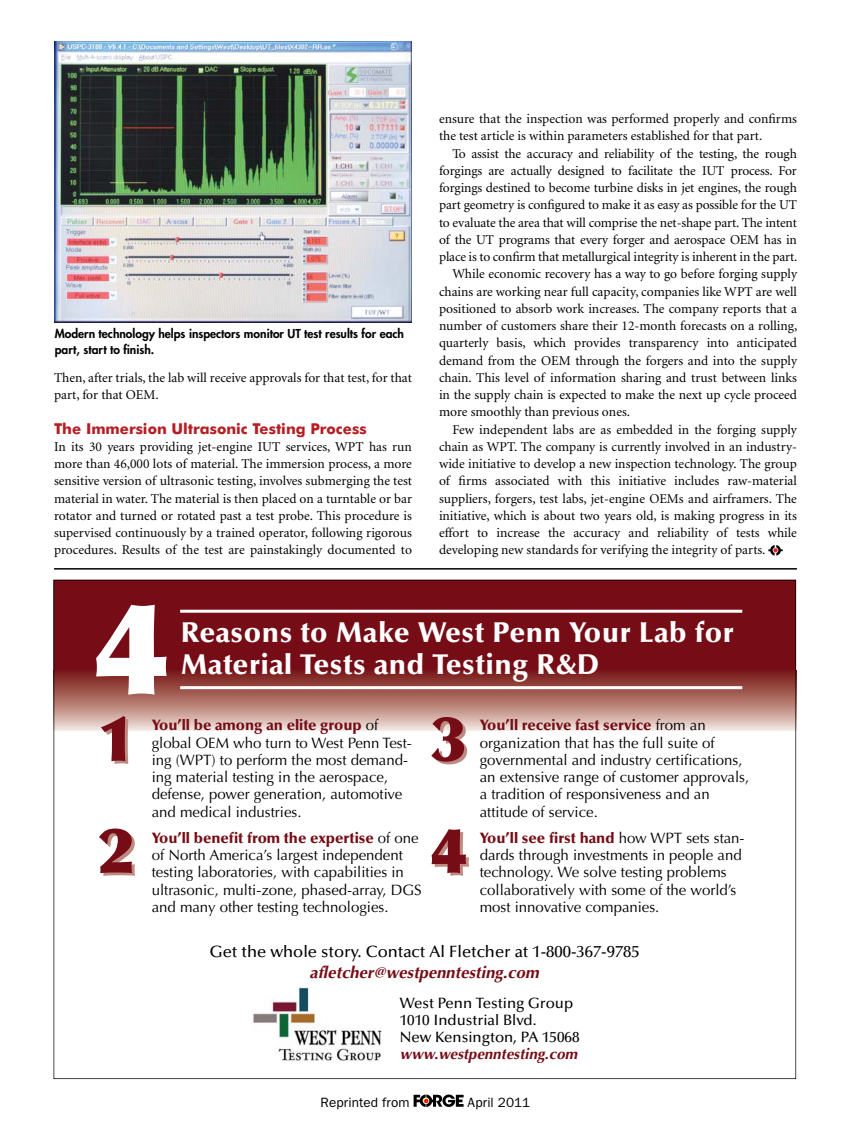
<style>
.page{position:relative;width:851px;height:1134px;background:#fff}
.page>*{position:absolute;margin:0;border:0;box-sizing:border-box;transform-origin:0 0}
.t1{font:900 129px "Optima";color:#fff}
.t2{font:900 63px/111.9px "Optima";color:#760d16}
.t3{font:900 28.5px/31.5px "Optima";letter-spacing:.02em;color:#fff}
.t4{font:500 16.5px "Optima";color:#000}
.t5{font:italic 700 16.5px "Optima";color:#760d16}
.t6{font:15px/17.2px "Optima";color:#000}
.t7{font:500 15px/17.2px "Optima";color:#000}
.t8{font:700 15px "Futura BT";color:#b61d22}
.t9{font:italic 700 15px "Optima";color:#760d16}
.t10{font:13.5px/17.2px "Minion";color:#000}
.t11{font:13.5px "Franklin Gothic";letter-spacing:.01em;color:#000}
.t12{font:800 12px/16.2px "Futura";color:#000}
.s1{font-weight:900;color:#760d16}
</style>
<div class="page">
<svg style="left:768px;top:545px;width:14px;height:11px"></svg>
<img style="left:54px;top:41px;width:358px;height:281px">
<hr style="left:54px;top:568px;width:742px;height:2px;background:#000">
<div style="left:53px;top:580px;width:743px;height:94px;background:#760d16"></div>
<svg style="left:55px;top:671px;width:739px;height:60px;background:#b47b74"></svg>
<hr style="left:180px;top:610px;width:562px;height:3px;background:#fff">
<hr style="left:180px;top:686px;width:562px;height:3px;background:#fff">
<img style="left:253px;top:987px;width:128px;height:74px">
<svg style="left:413px;top:1095px;width:50px;height:12px"></svg>
<p class="t12" style="left:55px;top:326px;width:351px">Modern technology helps inspectors monitor UT test results for each part, start to finish.</p>
<p class="t10" style="left:54px;top:370px;width:359px">Then, after trials, the lab will receive approvals for that test, for that part, for that OEM.</p>
<p class="t8" style="left:54px;top:421px;width:314px">The Immersion Ultrasonic Testing Process</p>
<p class="t10" style="left:54px;top:439px;width:359px;text-align:justify">In its 30 years providing jet-engine IUT services, WPT has run more than 46,000 lots of material. The immersion process, a more sensitive version of ultrasonic testing, involves submerging the test material in water. The material is then placed on a turntable or bar rotator and turned or rotated past a test probe. This procedure is supervised continuously by a trained operator, following rigorous procedures. Results of the test are painstakingly documented to</p>
<p class="t10" style="left:439px;top:111px;width:359px">ensure that the inspection was performed properly and confirms the test article is within parameters established for that part.</p>
<p class="t10" style="left:452px;top:146px;width:346px">To assist the accuracy and reliability of the testing, the rough</p>
<p class="t10" style="left:439px;top:163px;width:359px">forgings are actually designed to facilitate the IUT process. For</p>
<p class="t10" style="left:439px;top:180px;width:359px">forgings destined to become turbine disks in jet engines, the rough</p>
<p class="t10" style="left:439px;top:197px;width:359px">part geometry is configured to make it as easy as possible for the UT</p>
<p class="t10" style="left:439px;top:215px;width:359px">to evaluate the area that will comprise the net-shape part. The intent</p>
<p class="t10" style="left:439px;top:232px;width:359px">of the UT programs that every forger and aerospace OEM has in</p>
<p class="t10" style="left:439px;top:249px;width:360px">place is to confirm that metallurgical integrity is inherent in the part.</p>
<p class="t10" style="left:452px;top:266px;width:346px">While economic recovery has a way to go before forging supply</p>
<p class="t10" style="left:439px;top:284px;width:359px">chains are working near full capacity, companies like WPT are well</p>
<p class="t10" style="left:439px;top:301px;width:359px">positioned to absorb work increases. The company reports that a</p>
<p class="t10" style="left:439px;top:318px;width:360px">number of customers share their 12-month forecasts on a rolling,</p>
<p class="t10" style="left:439px;top:335px;width:359px">quarterly basis, which provides transparency into anticipated</p>
<p class="t10" style="left:439px;top:353px;width:359px">demand from the OEM through the forgers and into the supply</p>
<p class="t10" style="left:439px;top:370px;width:359px">chain. This level of information sharing and trust between links</p>
<p class="t10" style="left:439px;top:387px;width:359px">in the supply chain is expected to make the next up cycle proceed</p>
<p class="t10" style="left:439px;top:404px;width:192px">more smoothly than previous ones.</p>
<p class="t10" style="left:452px;top:422px;width:346px">Few independent labs are as embedded in the forging supply</p>
<p class="t10" style="left:439px;top:439px;width:359px">chain as WPT. The company is currently involved in an industry-</p>
<p class="t10" style="left:439px;top:456px;width:359px">wide initiative to develop a new inspection technology. The group</p>
<p class="t10" style="left:439px;top:473px;width:359px">of firms associated with this initiative includes raw-material</p>
<p class="t10" style="left:439px;top:491px;width:359px">suppliers, forgers, test labs, jet-engine OEMs and airframers. The</p>
<p class="t10" style="left:439px;top:508px;width:359px">initiative, which is about two years old, is making progress in its</p>
<p class="t10" style="left:439px;top:525px;width:359px">effort to increase the accuracy and reliability of tests while</p>
<p class="t10" style="left:439px;top:542px;width:328px">developing new standards for verifying the integrity of parts.</p>
<h1 class="t1" style="left:93px;top:597px;width:78px">4</h1>
<h3 class="t3" style="left:181px;top:620px;width:554px">Reasons to Make West Penn Your Lab for<br>Material Tests and Testing R&amp;D</h3>
<p class="t6" style="left:152px;top:718px;width:262px"><span class="s1">You’ll be among an elite group</span> of global OEM who turn to West Penn Test&shy;ing (WPT) to perform the most demand&shy;ing material testing in the aerospace, defense, power generation, automotive and medical industries.</p>
<p class="t6" style="left:152px;top:831px;width:271px"><span class="s1">You’ll benefit from the expertise</span> of one of North America’s largest independent testing laboratories, with capabilities in ultrasonic, multi-zone, phased-array, DGS and many other testing technologies.</p>
<h2 class="t2" style="left:98px;top:690px;width:39px">1<br>2</h2>
<h2 class="t2" style="left:430px;top:690px;width:39px">3<br>4</h2>
<p class="t6" style="left:479px;top:718px;width:271px"><span class="s1">You’ll receive fast service</span> from an organization that has the full suite of governmental and industry certifications, an extensive range of customer approvals, a tradition of responsiveness and an attitude of service.</p>
<p class="t6" style="left:479px;top:831px;width:266px"><span class="s1">You’ll see first hand</span> how WPT sets stan&shy;dards through investments in people and technology. We solve testing problems collaboratively with some of the world’s most innovative companies.</p>
<p class="t4" style="left:210px;top:945px;width:431px">Get the whole story. Contact Al Fletcher at 1-800-367-9785</p>
<p class="t5" style="left:309px;top:965px;width:234px">afletcher@westpenntesting.com</p>
<p class="t7" style="left:400px;top:995px;width:181px">West Penn Testing Group<br>1010 Industrial Blvd.<br>New Kensington, PA 15068</p>
<p class="t9" style="left:400px;top:1048px;width:182px">www.westpenntesting.com</p>
<p class="t11" style="left:320px;top:1098px;width:90px">Reprinted from</p>
<p class="t11" style="left:467px;top:1098px;width:64px">April 2011</p>
</div>
